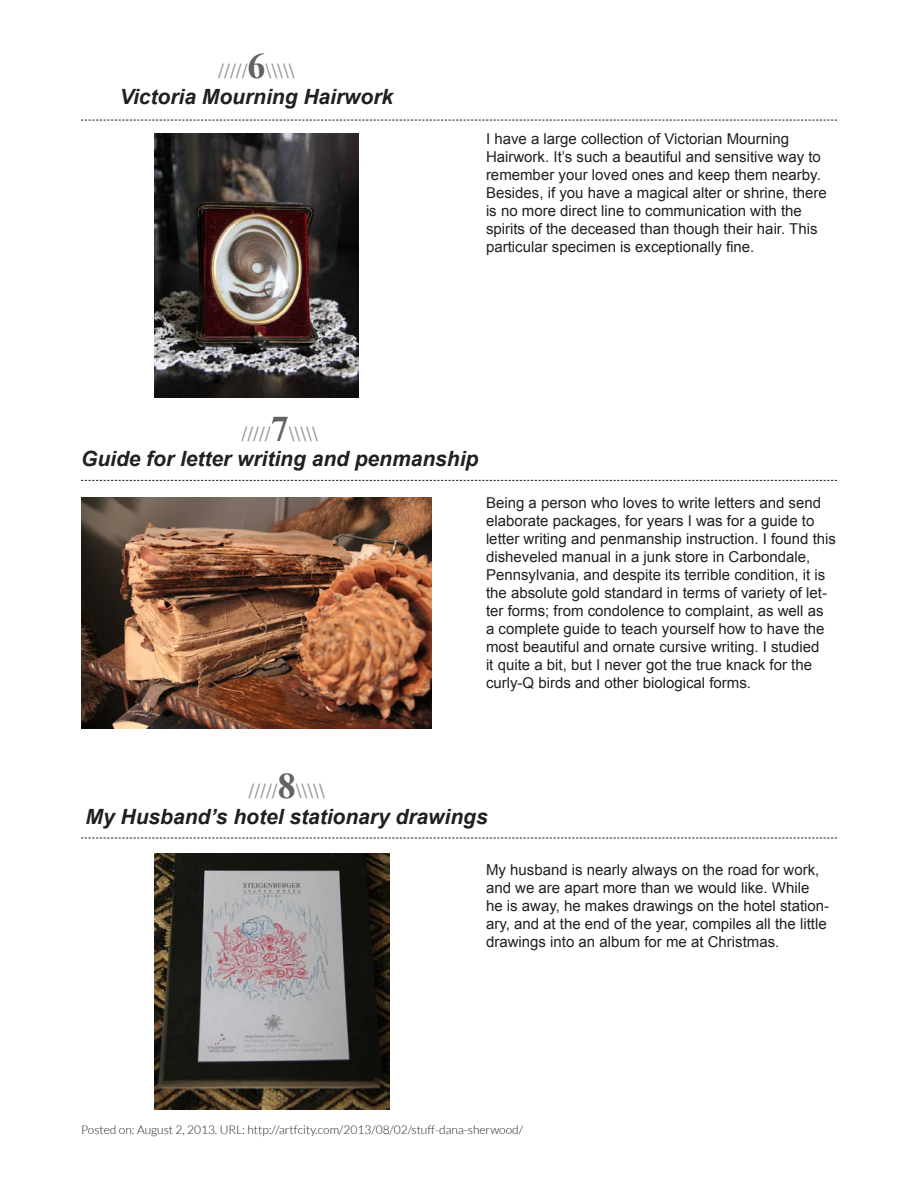
<style>
.page{position:relative;width:918px;height:1188px;background:#fff}
.page>*{position:absolute;margin:0;border:0;box-sizing:border-box;transform-origin:0 0}
.t1{font:italic 700 21px "Arial";color:#231f20}
.t2{font:700 21px "Times New Roman";color:#939598}
.t3{font:15px/18px "Arial";color:#231f20}
.t4{font:300 12px "Lato";color:#231f20}
.s1{font-size:36px;color:#636366}
</style>
<div class="page">
<svg style="left:81px;top:120px;width:756px;height:1px"></svg>
<img style="left:155px;top:133px;width:203px;height:264px">
<img style="left:81px;top:497px;width:351px;height:232px">
<svg style="left:81px;top:480px;width:756px;height:1px"></svg>
<img style="left:155px;top:853px;width:235px;height:256px">
<svg style="left:81px;top:838px;width:756px;height:1px"></svg>
<p class="t2" style="left:218px;top:57px;width:78px">/////<span class="s1">6</span>\\\\\</p>
<p class="t1" style="left:120px;top:82px;width:275px">Victoria Mourning Hairwork</p>
<p class="t3" style="left:486px;top:130px;width:342px">I have a large collection of Victorian Mourning Hairwork. It’s such a beautiful and sensitive way to remember your loved ones and keep them nearby.<br>Besides, if you have a magical alter or shrine, there is no more direct line to communication with the spirits of the deceased than though their hair. This particular specimen is exceptionally fine.</p>
<p class="t2" style="left:242px;top:419px;width:78px">/////<span class="s1">7</span>\\\\\</p>
<p class="t1" style="left:81px;top:445px;width:399px">Guide for letter writing and penmanship</p>
<p class="t3" style="left:486px;top:494px;width:352px">Being a person who loves to write letters and send elaborate packages, for years I was for a guide to letter writing and penmanship instruction. I found this disheveled manual in a junk store in Carbondale, Pennsylvania, and despite its terrible condition, it is the absolute gold standard in terms of variety of let&shy;ter forms; from condolence to complaint, as well as<br>a complete guide to teach yourself how to have the most beautiful and ornate cursive writing. I studied<br>it quite a bit, but I never got the true knack for the curly-Q birds and other biological forms.</p>
<p class="t2" style="left:249px;top:777px;width:78px">/////<span class="s1">8</span>\\\\\</p>
<p class="t1" style="left:86px;top:802px;width:404px">My Husband’s hotel stationary drawings</p>
<p class="t3" style="left:486px;top:861px;width:345px">My husband is nearly always on the road for work, and we are apart more than we would like. While he is away, he makes drawings on the hotel station&shy;ary, and at the end of the year, compiles all the little drawings into an album for me at Christmas.</p>
<p class="t4" style="left:81px;top:1123px;width:444px">Posted on: August 2, 2013. URL: http://artfcity.com/2013/08/02/stuff-dana-sherwood/</p>
</div>
